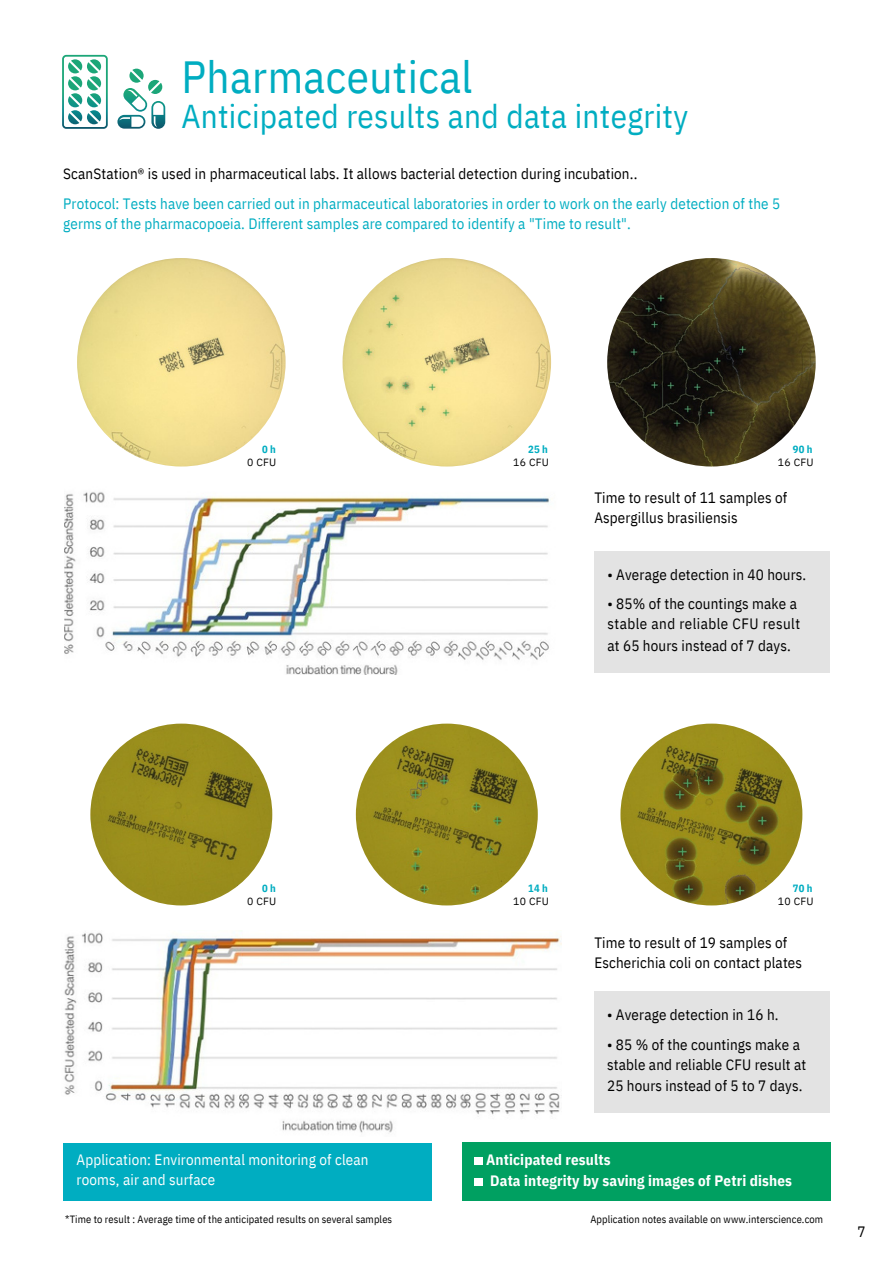
<style>
.page{position:relative;width:894px;height:1264px;background:#fff}
.page>*{position:absolute;margin:0;border:0;box-sizing:border-box;transform-origin:0 0}
.t1{font:45px "IBM Plex Sans Cond";letter-spacing:.01em;color:#00adc1}
.t2{font:33px "IBM Plex Sans Cond";letter-spacing:.01em;color:#00adc1}
.t3{font:15px/29.2px "IBM Plex Sans Cond";letter-spacing:.01em;color:#00adc1}
.t4{font:15px/20.2px "IBM Plex Sans Cond";letter-spacing:.01em;color:#000}
.t5{font:15px/20.2px "IBM Plex Sans Cond";letter-spacing:.01em;color:#fff}
.t6{font:700 15px "IBM Plex Sans Cond";letter-spacing:.01em;color:#fff}
.t7{font:15px/20.2px "IBM Plex Sans Cond";letter-spacing:.03em;color:#000}
.t8{font:10.5px "IBM Plex Sans Cond";letter-spacing:.01em;color:#000}
.t9{font:10.5px "IBM Plex Sans";letter-spacing:.02em;color:#000}
.t10{font:700 10.5px "IBM Plex Sans Cond";letter-spacing:.01em;color:#00adc1}
.s1{color:#000}
</style>
<div class="page">
<div style="left:64px;top:1142px;width:367px;height:58px;background:#00adc1"></div>
<div style="left:462px;top:1142px;width:367px;height:58px;background:#00a061"></div>
<div style="left:474px;top:1156px;width:8px;height:8px;background:#fff"></div>
<div style="left:474px;top:1177px;width:8px;height:8px;background:#fff"></div>
<div style="left:594px;top:991px;width:235px;height:121px;background:#e3e3e3"></div>
<div style="left:594px;top:551px;width:235px;height:121px;background:#e3e3e3"></div>
<img style="left:64px;top:492px;width:486px;height:182px">
<img style="left:64px;top:932px;width:497px;height:201px">
<svg style="left:117px;top:69px;width:48px;height:60px"></svg>
<svg style="left:62px;top:55px;width:46px;height:74px"></svg>
<img style="left:77px;top:258px;width:208px;height:208px;border-radius:50%">
<img style="left:342px;top:258px;width:209px;height:208px;border-radius:50%">
<img style="left:607px;top:258px;width:208px;height:208px;border-radius:50%">
<img style="left:90px;top:723px;width:182px;height:182px;border-radius:50%">
<img style="left:356px;top:723px;width:181px;height:182px;border-radius:50%">
<img style="left:620px;top:723px;width:182px;height:182px;border-radius:50%">
<h4 class="t1" style="left:181px;top:47px;width:293px">Pharmaceutical</h4>
<p class="t2" style="left:181px;top:94px;width:508px">Anticipated results and data integrity</p>
<h6 class="t3" style="left:63px;top:159px;width:718px"><span class="s1">ScanStation® is used in pharmaceutical labs. It allows bacterial detection during incubation..<br></span>Protocol: Tests have been carried out in pharmaceutical laboratories in order to work on the early detection of the 5</h6>
<h6 class="t3" style="left:63px;top:208px;width:569px">germs of the pharmacopoeia. Different samples are compared to identify a "Time to result".</h6>
<p class="t10" style="left:262px;top:442px;width:15px">0h</p>
<h5 class="t9" style="left:247px;top:455px;width:31px">0 CFU</h5>
<h6 class="t10" style="left:528px;top:442px;width:21px">25 h</h6>
<h5 class="t10" style="left:792px;top:442px;width:21px">90 h</h5>
<h4 class="t9" style="left:513px;top:455px;width:37px">16 CFU</h4>
<h3 class="t9" style="left:777px;top:455px;width:37px">16 CFU</h3>
<h5 class="t4" style="left:594px;top:487px;width:194px">Time to result of 11 samples of<br>Aspergillus brasiliensis</h5>
<p class="t4" style="left:607px;top:564px;width:200px">• Average detection in 40 hours.</p>
<p class="t7" style="left:607px;top:593px;width:194px">• 85% of the countings make a stable and reliable CFU result</p>
<p class="t4" style="left:607px;top:635px;width:185px">at 65 hours instead of 7 days.</p>
<h6 class="t10" style="left:262px;top:881px;width:15px">0h</h6>
<p class="t10" style="left:528px;top:881px;width:21px">14 h</p>
<p class="t10" style="left:792px;top:881px;width:21px">70 h</p>
<p class="t9" style="left:247px;top:894px;width:31px">0 CFU</p>
<h4 class="t9" style="left:513px;top:894px;width:37px">10 CFU</h4>
<h3 class="t9" style="left:777px;top:894px;width:37px">10 CFU</h3>
<h4 class="t4" style="left:594px;top:932px;width:209px">Time to result of 19 samples of<br>Escherichia coli on contact plates</h4>
<h6 class="t4" style="left:607px;top:1004px;width:173px">• Average detection in 16 h.</h6>
<h6 class="t4" style="left:607px;top:1033px;width:201px">• 85 % of the countings make a stable and reliable CFU result at</h6>
<h5 class="t4" style="left:607px;top:1075px;width:197px">25 hours instead of 5 to 7 days.</h5>
<h6 class="t5" style="left:77px;top:1148px;width:293px">Application: Environmental monitoring of clean rooms, air and surface</h6>
<h5 class="t6" style="left:486px;top:1149px;width:126px">Anticipated results</h5>
<p class="t6" style="left:490px;top:1170px;width:303px">Data integrity by saving images of Petri dishes</p>
<h5 class="t8" style="left:65px;top:1212px;width:328px">*Time to result : Average time of the anticipated results on several samples</h5>
<h6 class="t8" style="left:590px;top:1212px;width:234px">Application notes available on www.interscience.com</h6>
<h4 class="t4" style="left:857px;top:1220px;width:10px">7</h4>
</div>
